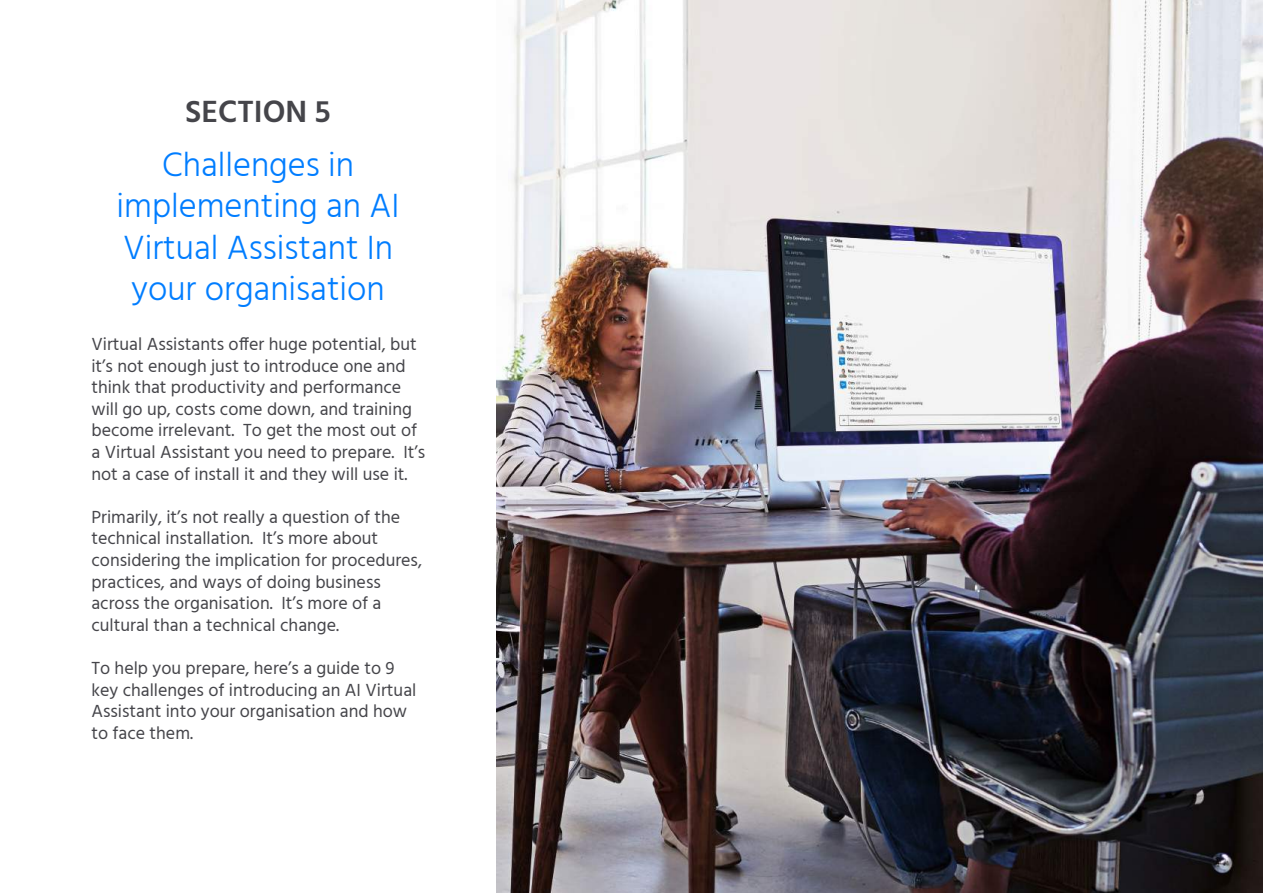
<style>
.page{position:relative;width:1263px;height:893px;background:#fff}
.page>*{position:absolute;margin:0;border:0;box-sizing:border-box;transform-origin:0 0}
.t1{font:300 34.5px/41.4px "Hind";color:#007dff;text-align:center}
.t2{font:600 31.5px "Hind";color:#45454a}
.t3{font:18px/21.6px "Hind";color:#45454a}
</style>
<div class="page">
<img style="left:496px;top:0;width:767px;height:893px">
<h2 class="t2" style="left:185px;top:93px;width:147px">SECTION 5</h2>
<h1 class="t1" style="left:117px;top:146px;width:284px">Challenges in implementing an AI<br>Virtual Assistant In your organisation</h1>
<p class="t3" style="left:91px;top:334px;width:335px">Virtual Assistants offer huge potential, but it’s not enough just to introduce one and think that productivity and performance will go up, costs come down, and training become irrelevant. To get the most out of a Virtual Assistant you need to prepare. It’s not a case of install it and they will use it.</p>
<p class="t3" style="left:91px;top:507px;width:332px">Primarily, it’s not really a question of the technical installation. It’s more about considering the implication for procedures, practices, and ways of doing business across the organisation. It’s more of a cultural than a technical change.</p>
<p class="t3" style="left:91px;top:658px;width:326px">To help you prepare, here’s a guide to 9 key challenges of introducing an AI Virtual Assistant into your organisation and how to face them.</p>
</div>
